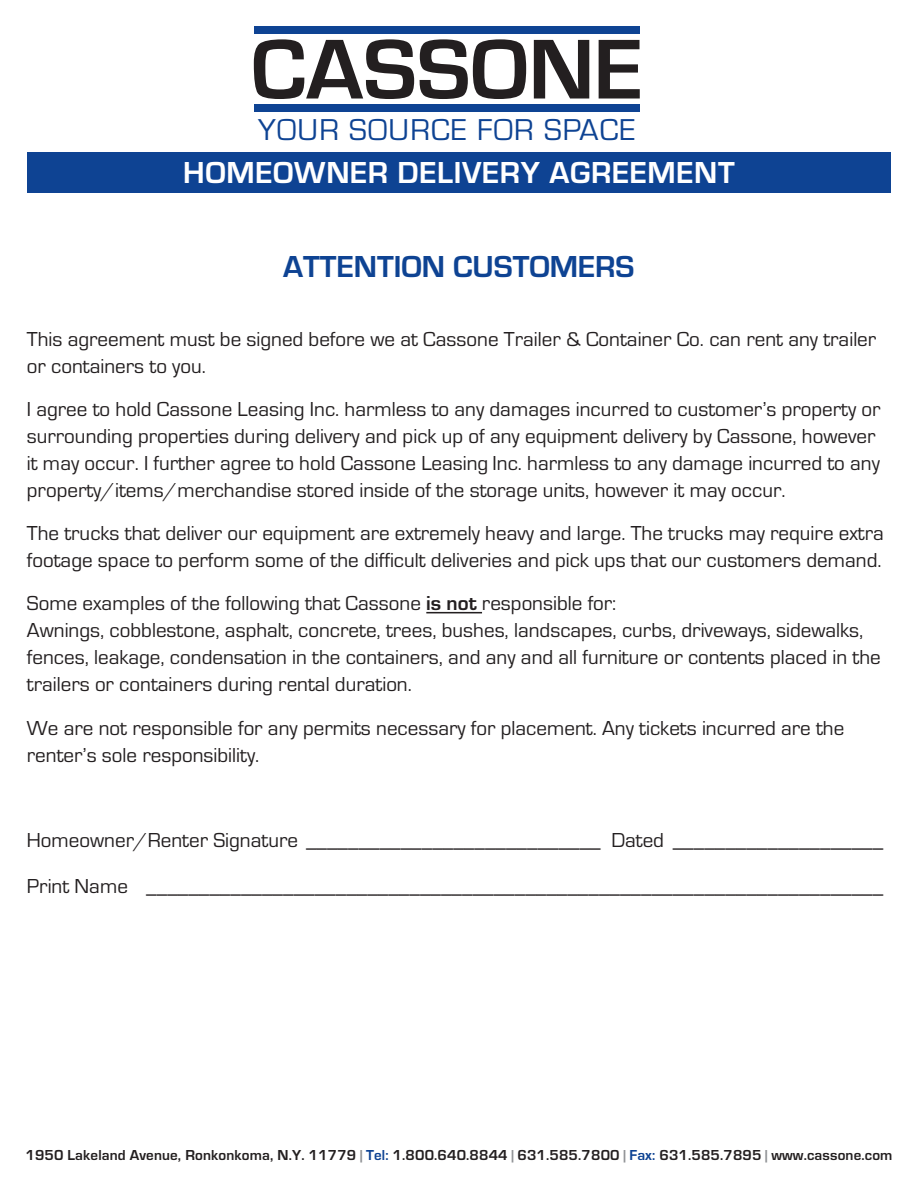
<style>
.page{position:relative;width:918px;height:1188px;background:#fff}
.page>*{position:absolute;margin:0;border:0;box-sizing:border-box;transform-origin:0 0}
.t1{font:700 31.5px "Eurostile";letter-spacing:.02em;color:#fff}
.t2{font:700 31.5px "Eurostile";color:#0e4393}
.t3{font:31.35px "Eurostile";letter-spacing:.04em;color:#0e4393}
.t4{font:21px/27px "Eurostile";color:#231f20}
.t5{font:700 15px "Eurostile";letter-spacing:.01em;color:#231f20}
.s1{font-weight:700}
.s2{color:#939598}
.s3{color:#0e4393}
</style>
<div class="page">
<div style="left:254px;top:104px;width:386px;height:7px;background:#0e4393"></div>
<div style="left:254px;top:27px;width:386px;height:7px;background:#0e4393"></div>
<svg style="left:254px;top:39px;width:160px;height:60px"></svg>
<svg style="left:420px;top:39px;width:106px;height:60px"></svg>
<svg style="left:534px;top:40px;width:55px;height:59px"></svg>
<svg style="left:599px;top:40px;width:41px;height:59px"></svg>
<div style="left:27px;top:152px;width:864px;height:41px;background:#0e4393"></div>
<hr style="left:426px;top:612px;width:56px;height:1px;background:#231f20">
<h2 class="t3" style="left:258px;top:111px;width:379px">YOUR SOURCE FOR SPACE</h2>
<h1 class="t1" style="left:183px;top:154px;width:553px">HOMEOWNER DELIVERY AGREEMENT</h1>
<h1 class="t2" style="left:283px;top:247px;width:353px">ATTENTION CUSTOMERS</h1>
<p class="t4" style="left:27px;top:325px;width:851px">This agreement must be signed before we at Cassone Trailer &amp; Container Co. can rent any trailer or containers to you.</p>
<p class="t4" style="left:27px;top:395px;width:855px">I agree to hold Cassone Leasing Inc. harmless to any damages incurred to customer’s property or surrounding properties during delivery and pick up of any equipment delivery by Cassone, however it may occur. I further agree to hold Cassone Leasing Inc. harmless to any damage incurred to any property/items/merchandise stored inside of the storage units, however it may occur.</p>
<p class="t4" style="left:27px;top:519px;width:859px">The trucks that deliver our equipment are extremely heavy and large. The trucks may require extra footage space to perform some of the difficult deliveries and pick ups that our customers demand.</p>
<p class="t4" style="left:27px;top:590px;width:855px">Some examples of the following that Cassone <span class="s1">is not</span> responsible for:<br>Awnings, cobblestone, asphalt, concrete, trees, bushes, landscapes, curbs, driveways, sidewalks, fences, leakage, condensation in the containers, and any and all furniture or contents placed in the trailers or containers during rental duration.</p>
<p class="t4" style="left:27px;top:714px;width:819px">We are not responsible for any permits necessary for placement. Any tickets incurred are the renter’s sole responsibility.</p>
<p class="t4" style="left:27px;top:826px;width:858px">Homeowner/Renter Signature ____________________________ Dated ____________________</p>
<p class="t4" style="left:27px;top:872px;width:858px">Print Name ______________________________________________________________________</p>
<p class="t5" style="left:25px;top:1146px;width:869px">1950 Lakeland Avenue, Ronkonkoma, N.Y. 11779 <span class="s2">|</span> <span class="s3">Tel:</span> 1.800.640.8844 <span class="s2">|</span> 631.585.7800 <span class="s2">|</span> <span class="s3">Fax:</span> 631.585.7895 <span class="s2">|</span> www.cassone.com</p>
</div>
